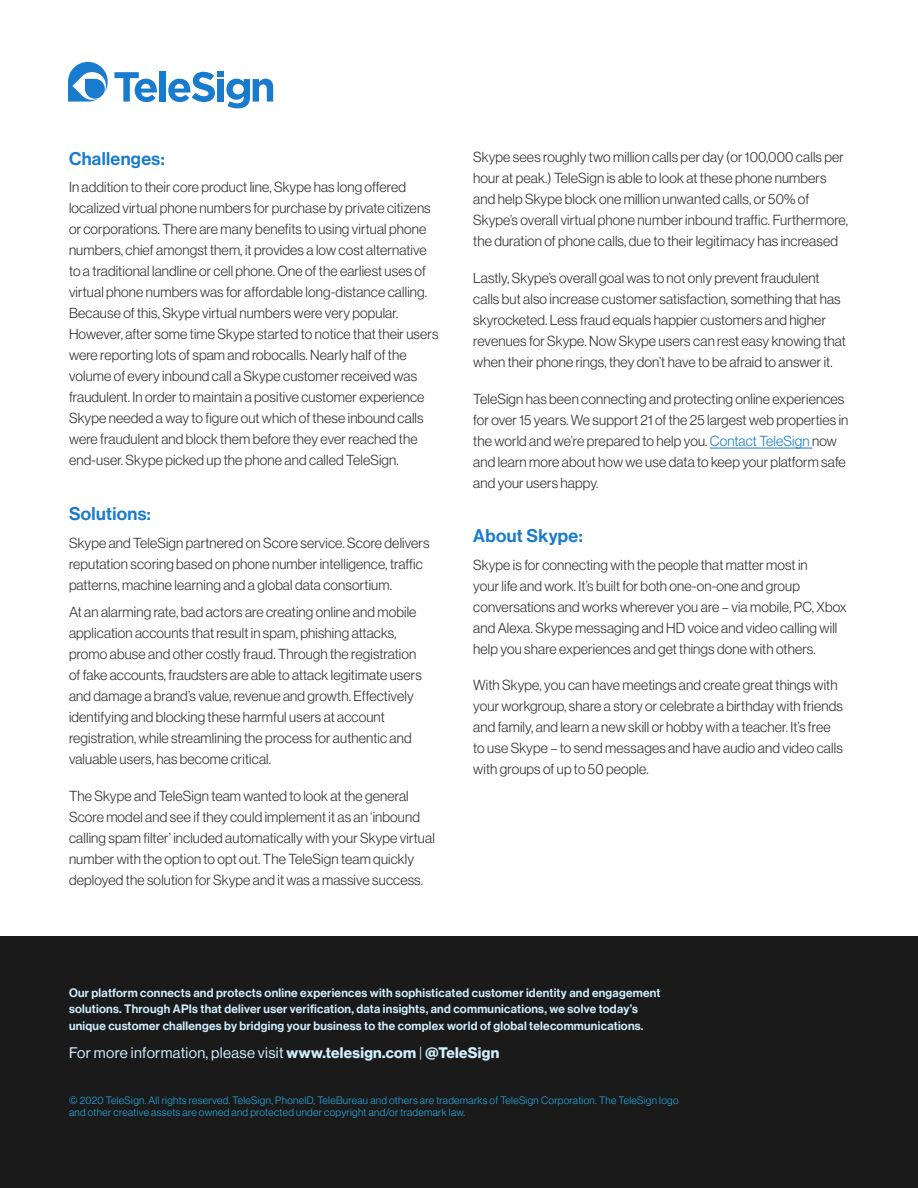
<style>
.page{position:relative;width:918px;height:1188px;background:#fff}
.page>*{position:absolute;margin:0;border:0;box-sizing:border-box;transform-origin:0 0}
.Benefit_Body{font:18px "Neue Haas Display Mediu";letter-spacing:.02em;color:#187bcd}
.Benefit_Body-2{font:15px "Neue Haas Display";letter-spacing:.02em;color:#d0efff}
.Benefit_Body-3{font:300 14.25px/21px "Neue Haas Display";letter-spacing:.01em;color:#303030}
.Benefit_Body-4{font:12px/16.5px "Neue Haas Display Mediu";letter-spacing:.02em;color:#d0efff}
.Benefit_Body-5{font:300 10.5px/12px "Neue Haas Display";letter-spacing:.03em;color:#25a9e0}
.s1{color:#187bcd}
.s2{font-weight:700}
.s3{font-weight:300}
</style>
<div class="page">
<div style="left:0;top:936px;width:918px;height:252px;background:#1a1a1a"></div>
<hr style="left:710px;top:448px;width:100px;height:1px;background:#187bcd">
<svg style="left:114px;top:72px;width:43px;height:30px"></svg>
<div style="left:159px;top:71px;width:7px;height:31px;background:#187bcd"></div>
<svg style="left:168px;top:72px;width:47px;height:30px"></svg>
<div style="left:217px;top:71px;width:7px;height:6px;background:#187bcd"></div>
<div style="left:217px;top:79px;width:7px;height:23px;background:#187bcd"></div>
<svg style="left:226px;top:79px;width:47px;height:29px"></svg>
<svg style="left:68px;top:62px;width:40px;height:40px"></svg>
<p class="Benefit_Body" style="left:69px;top:148px;width:97px">Challenges:</p>
<p class="Benefit_Body-3" style="left:69px;top:177px;width:371px">In addition to their core product line, Skype has long offered localized virtual phone numbers for purchase by private citizens or corporations. There are many benefits to using virtual phone numbers, chief amongst them, it provides a low cost alternative to a traditional landline or cell phone. One of the earliest uses of virtual phone numbers was for affordable long-distance calling.<br>Because of this, Skype virtual numbers were very popular.<br>However, after some time Skype started to notice that their users were reporting lots of spam and robocalls. Nearly half of the volume of every inbound call a Skype customer received was fraudulent. In order to maintain a positive customer experience Skype needed a way to figure out which of these inbound calls were fraudulent and block them before they ever reached the end-user. Skype picked up the phone and called TeleSign.</p>
<p class="Benefit_Body" style="left:69px;top:503px;width:83px">Solutions:</p>
<p class="Benefit_Body-3" style="left:69px;top:532px;width:362px">Skype and TeleSign partnered on Score service. Score delivers reputation scoring based on phone number intelligence, traffic patterns, machine learning and a global data consortium.</p>
<p class="Benefit_Body-3" style="left:69px;top:602px;width:354px">At an alarming rate, bad actors are creating online and mobile application accounts that result in spam, phishing attacks, promo abuse and other costly fraud. Through the registration of fake accounts, fraudsters are able to attack legitimate users and damage a brand’s value, revenue and growth. Effectively identifying and blocking these harmful users at account registration, while streamlining the process for authentic and valuable users, has become critical.</p>
<p class="Benefit_Body-3" style="left:69px;top:785px;width:367px">The Skype and TeleSign team wanted to look at the general Score model and see if they could implement it as an ‘inbound calling spam filter’ included automatically with your Skype virtual number with the option to opt out. The TeleSign team quickly deployed the solution for Skype and it was a massive success.</p>
<p class="Benefit_Body-3" style="left:473px;top:147px;width:376px">Skype sees roughly two million calls per day (or 100,000 calls per hour at peak.) TeleSign is able to look at these phone numbers and help Skype block one million unwanted calls, or 50% of Skype’s overall virtual phone number inbound traffic. Furthermore, the duration of phone calls, due to their legitimacy has increased</p>
<p class="Benefit_Body-3" style="left:473px;top:267px;width:374px">Lastly, Skype’s overall goal was to not only prevent fraudulent calls but also increase customer satisfaction, something that has skyrocketed. Less fraud equals happier customers and higher revenues for Skype. Now Skype users can rest easy knowing that when their phone rings, they don’t have to be afraid to answer it.</p>
<p class="Benefit_Body-3" style="left:473px;top:388px;width:377px">TeleSign has been connecting and protecting online experiences for over 15 years. We support 21 of the 25 largest web properties in the world and we’re prepared to help you. <span class="s1">Contact TeleSign</span> now and learn more about how we use data to keep your platform safe and your users happy.</p>
<p class="Benefit_Body" style="left:473px;top:526px;width:111px">About Skype:</p>
<p class="Benefit_Body-3" style="left:473px;top:554px;width:375px">Skype is for connecting with the people that matter most in<br>your life and work. It’s built for both one-on-one and group conversations and works wherever you are – via mobile, PC, Xbox and Alexa. Skype messaging and HD voice and video calling will help you share experiences and get things done with others.</p>
<p class="Benefit_Body-3" style="left:473px;top:675px;width:371px">With Skype, you can have meetings and create great things with your workgroup, share a story or celebrate a birthday with friends and family, and learn a new skill or hobby with a teacher. It’s free to use Skype – to send messages and have audio and video calls with groups of up to 50 people.</p>
<p class="Benefit_Body-4" style="left:69px;top:985px;width:593px">Our platform connects and protects online experiences with sophisticated customer identity and engagement solutions. Through APIs that deliver user verification, data insights, and communications, we solve today’s unique customer challenges by bridging your business to the complex world of global telecommunications.</p>
<p class="Benefit_Body-2" style="left:69px;top:1045px;width:432px">For more information, please visit <span class="s2">www.telesign.com</span> <span class="s3">|</span> <span class="s2">@TeleSign</span></p>
<p class="Benefit_Body-5" style="left:69px;top:1094px;width:611px">© 2020 TeleSign. All rights reserved. TeleSign, PhoneID, TeleBureau and others are trademarks of TeleSign Corporation. The TeleSign logo and other creative assets are owned and protected under copyright and/or trademark law.</p>
</div>
